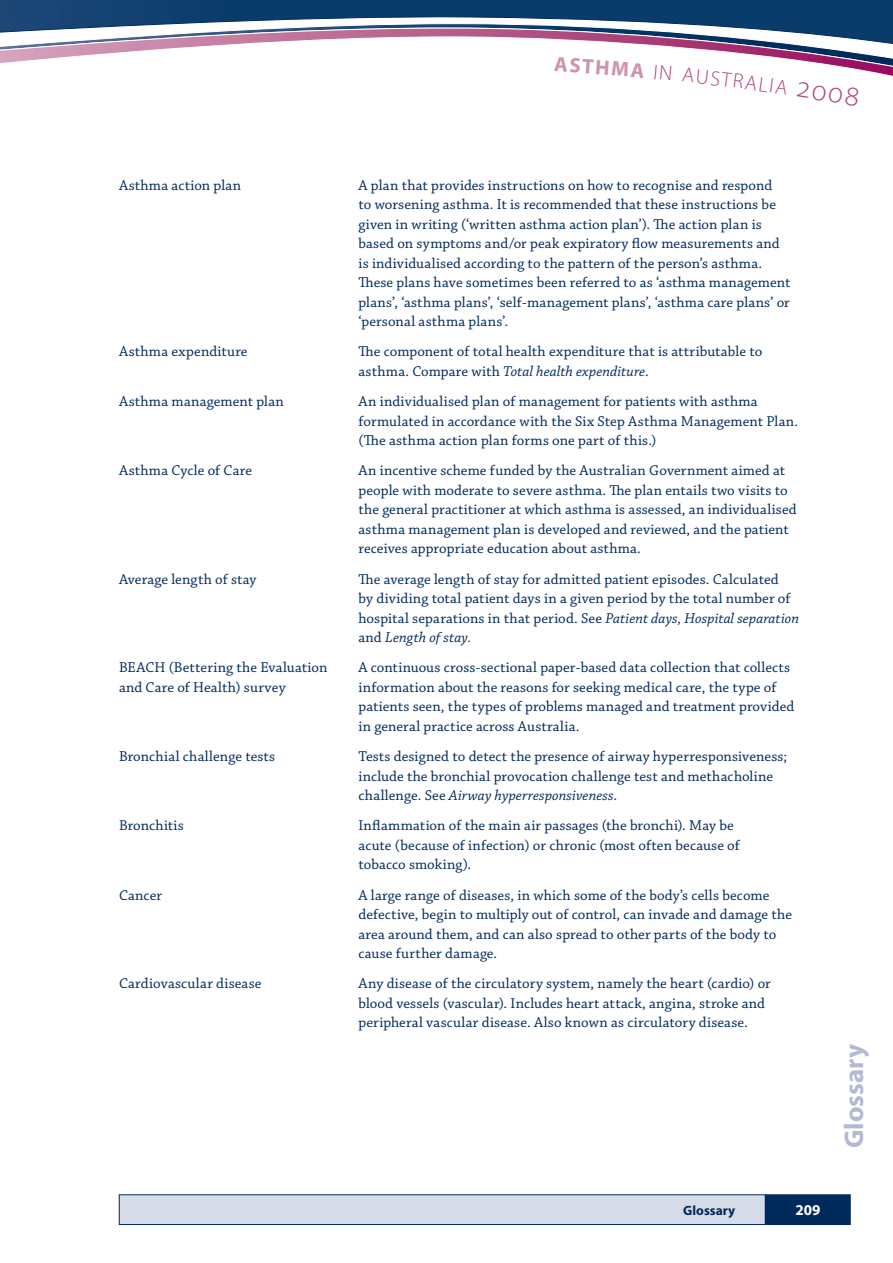
<style>
.page{position:relative;width:893px;height:1263px;background:#fff}
.page>*{position:absolute;margin:0;border:0;box-sizing:border-box;transform-origin:0 0}
.t1{font:700 27px "Myriad Pro";color:#b1bad2}
.t2{font:300 21px "Myriad Pro";color:#ad497e}
.t3{font:15px/19.5px "Chaparral Pro";letter-spacing:.01em;color:#00295c}
.t4{font:700 15px "Myriad Pro";color:#fff}
.t5{font:700 13.5px "Myriad Pro";color:#00295c}
.s1{font-style:italic}
</style>
<div class="page">
<img style="left:0;top:0;width:893px;height:14px">
<div style="left:119px;top:1195px;width:646px;height:29px;background:#d5dce8"></div>
<div style="left:119px;top:1194px;width:646px;height:31px;border:1px solid #00295c"></div>
<div style="left:766px;top:1195px;width:84px;height:29px;background:#00295c"></div>
<div style="left:765px;top:1194px;width:85px;height:31px;border:1px solid #00295c"></div>
<svg style="left:0;top:14px;width:893px;height:63px"></svg>
<h2 class="t2" style="left:747px;top:69px;width:44px;rotate:8deg">alia</h2>
<p class="t3" style="left:119px;top:176px;width:124px">Asthma action plan</p>
<p class="t3" style="left:358px;top:176px;width:433px">A plan that provides instructions on how to recognise and respond<br>to worsening asthma. It is recommended that these instructions be given in writing (‘written asthma action plan’). The action plan is based on symptoms and/or peak expiratory flow measurements and is individualised according to the pattern of the person’s asthma.<br>These plans have sometimes been referred to as ‘asthma management plans’, ‘asthma plans’, ‘self-management plans’, ‘asthma care plans’ or ‘personal asthma plans’.</p>
<p class="t3" style="left:119px;top:343px;width:130px">Asthma expenditure</p>
<p class="t3" style="left:358px;top:343px;width:405px">The component of total health expenditure that is attributable to asthma. Compare with <span class="s1">Total health expenditure</span>.</p>
<p class="t3" style="left:119px;top:392px;width:166px">Asthma management plan</p>
<p class="t3" style="left:358px;top:392px;width:441px">An individualised plan of management for patients with asthma formulated in accordance with the Six Step Asthma Management Plan. (The asthma action plan forms one part of this.)</p>
<p class="t3" style="left:119px;top:462px;width:135px">Asthma Cycle of Care</p>
<p class="t3" style="left:358px;top:462px;width:440px">An incentive scheme funded by the Australian Government aimed at people with moderate to severe asthma. The plan entails two visits to the general practitioner at which asthma is assessed, an individualised asthma management plan is developed and reviewed, and the patient receives appropriate education about asthma.</p>
<p class="t3" style="left:119px;top:570px;width:139px">Average length of stay</p>
<p class="t3" style="left:358px;top:570px;width:442px">The average length of stay for admitted patient episodes. Calculated<br>by dividing total patient days in a given period by the total number of hospital separations in that period. See <span class="s1">Patient days, Hospital separation </span>and <span class="s1">Length of stay.</span></p>
<p class="t3" style="left:119px;top:658px;width:210px">BEACH (Bettering the Evaluation and Care of Health) survey</p>
<p class="t3" style="left:358px;top:658px;width:437px">A continuous cross-sectional paper-based data collection that collects information about the reasons for seeking medical care, the type of patients seen, the types of problems managed and treatment provided in general practice across Australia.</p>
<p class="t3" style="left:119px;top:747px;width:158px">Bronchial challenge tests</p>
<p class="t3" style="left:358px;top:747px;width:430px">Tests designed to detect the presence of airway hyperresponsiveness; include the bronchial provocation challenge test and methacholine challenge. See <span class="s1">Airway hyperresponsiveness</span>.</p>
<p class="t3" style="left:119px;top:816px;width:66px">Bronchitis</p>
<p class="t3" style="left:358px;top:816px;width:383px">Inflammation of the main air passages (the bronchi). May be acute (because of infection) or chronic (most often because of tobacco smoking).</p>
<p class="t3" style="left:119px;top:886px;width:45px">Cancer</p>
<p class="t3" style="left:358px;top:886px;width:435px">A large range of diseases, in which some of the body’s cells become defective, begin to multiply out of control, can invade and damage the area around them, and can also spread to other parts of the body to cause further damage.</p>
<p class="t3" style="left:119px;top:974px;width:144px">Cardiovascular disease</p>
<p class="t3" style="left:358px;top:974px;width:414px">Any disease of the circulatory system, namely the heart (cardio) or blood vessels (vascular). Includes heart attack, angina, stroke and peripheral vascular disease. Also known as circulatory disease.</p>
<p class="t5" style="left:683px;top:1201px;width:54px">Glossary</p>
<p class="t4" style="left:795px;top:1200px;width:26px">209</p>
<h1 class="t1" style="left:836px;top:1148px;width:106px;rotate:-90deg">Glossary</h1>
</div>
